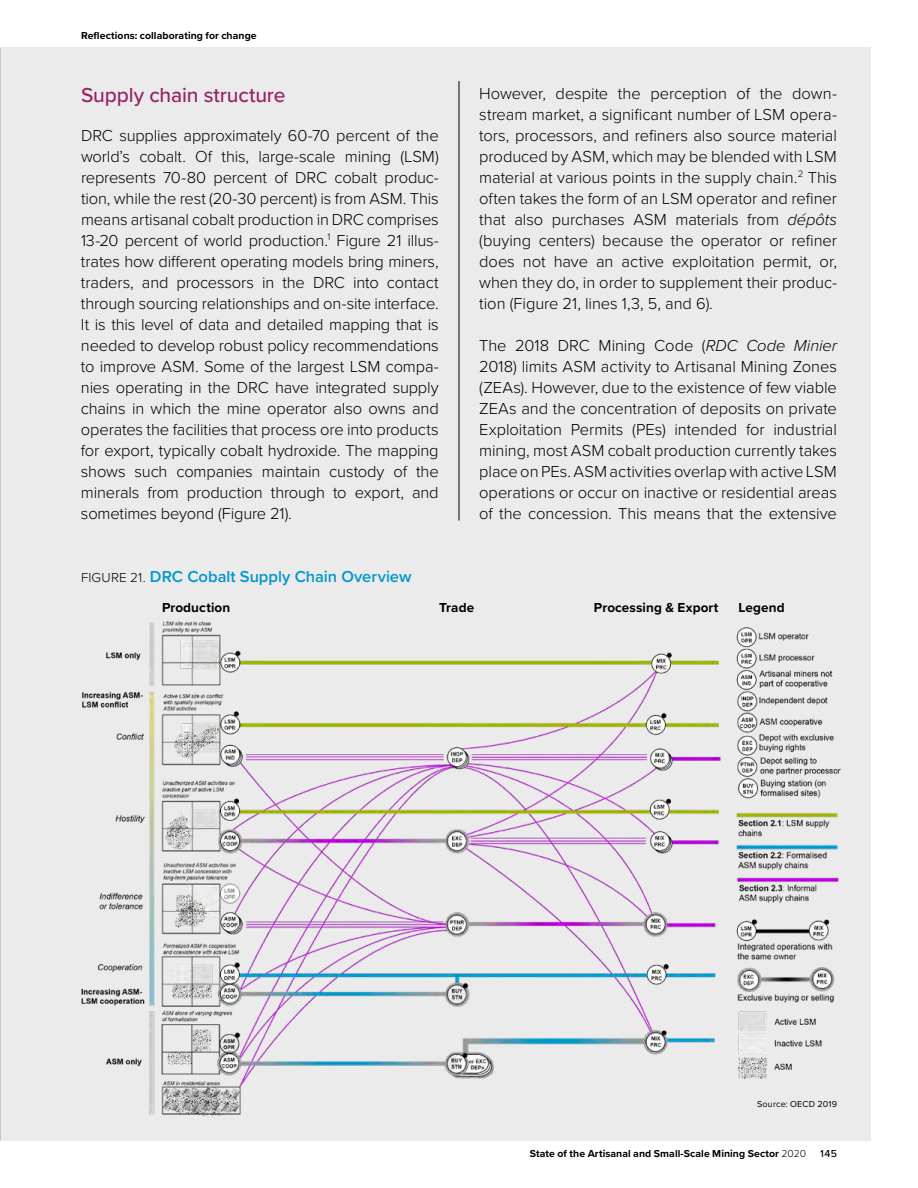
<style>
.page{position:relative;width:918px;height:1188px;background:#fff}
.page>*{position:absolute;margin:0;border:0;box-sizing:border-box;transform-origin:0 0}
.t1{font:500 21px "Proxima Nova";letter-spacing:-.01em;color:#992067}
.t2{font:300 16.5px/21px "Proxima Nova";letter-spacing:-.005em;color:#000;text-align:justify}
.t3{font:600 16.5px "Proxima Nova";color:#0098cd}
.t4{font:700 13.5px "Proxima Nova";letter-spacing:.01em;color:#000}
.t5{font:700 10.5px "Proxima Nova";letter-spacing:.005em;color:#000}
.t6{font:500 10.5px "Proxima Nova";color:#000}
.t7{font:9px "Proxima Nova";letter-spacing:.02em;color:#000}
.s1{font-weight:300;font-size:13.5px;color:#000}
.s2{font-style:italic}
.s3{font-weight:300}
</style>
<div class="page">
<div style="left:0;top:47px;width:871px;height:1094px;background:#ecebeb"></div>
<img style="left:81px;top:621px;width:760px;height:496px">
<img style="left:0;top:47px;width:1px;height:317px">
<hr style="left:459px;top:81px;width:1px;height:440px;background:#000">
<p class="t5" style="left:81px;top:28px;width:177px">Reflections: collaborating for change</p>
<p class="t1" style="left:81px;top:79px;width:206px">Supply chain structure</p>
<p class="t2" style="left:81px;top:124px;width:359px">DRC supplies approximately 60-70 percent of the world’s cobalt. Of this, large-scale mining (LSM) represents 70-80 percent of DRC cobalt produc&shy;tion, while the rest (20-30 percent) is from ASM. This means artisanal cobalt production in DRC comprises 13-20 percent of world production.<sup>1</sup> Figure 21 illus&shy;trates how different operating models bring miners, traders, and processors in the DRC into contact through sourcing relationships and on-site interface.<br>It is this level of data and detailed mapping that is needed to develop robust policy recommendations to improve ASM. Some of the largest LSM compa&shy;nies operating in the DRC have integrated supply chains in which the mine operator also owns and operates the facilities that process ore into products for export, typically cobalt hydroxide. The mapping shows such companies maintain custody of the minerals from production through to export, and sometimes beyond (Figure 21).</p>
<p class="t3" style="left:81px;top:564px;width:332px"><span class="s1">FIGURE 21.</span> DRC Cobalt Supply Chain Overview</p>
<p class="t2" style="left:479px;top:82px;width:359px">However, despite the perception of the down&shy;stream market, a significant number of LSM opera&shy;tors, processors, and refiners also source material produced by ASM, which may be blended with LSM material at various points in the supply chain.<sup>2</sup> This often takes the form of an LSM operator and refiner that also purchases ASM materials from <span class="s2">dépôts </span>(buying centers) because the operator or refiner does not have an active exploitation permit, or, when they do, in order to supplement their produc&shy;tion (Figure 21, lines 1,3, 5, and 6).</p>
<p class="t2" style="left:479px;top:334px;width:359px">The 2018 DRC Mining Code (<span class="s2">RDC Code Minier </span>2018) limits ASM activity to Artisanal Mining Zones (ZEAs). However, due to the existence of few viable ZEAs and the concentration of deposits on private Exploitation Permits (PEs) intended for industrial mining, most ASM cobalt production currently takes place on PEs. ASM activities overlap with active LSM operations or occur on inactive or residential areas of the concession. This means that the extensive</p>
<p class="t4" style="left:162px;top:597px;width:70px">Production</p>
<p class="t4" style="left:439px;top:597px;width:36px">Trade</p>
<p class="t4" style="left:594px;top:597px;width:126px">Processing &amp; Export</p>
<p class="t4" style="left:738px;top:597px;width:48px">Legend</p>
<p class="t7" style="left:757px;top:1097px;width:81px">Source: OECD 2019</p>
<p class="t5" style="left:530px;top:1146px;width:278px">State of the Artisanal and Small-Scale Mining Sector <span class="s3">2020</span></p>
<p class="t6" style="left:820px;top:1146px;width:18px">145</p>
</div>
